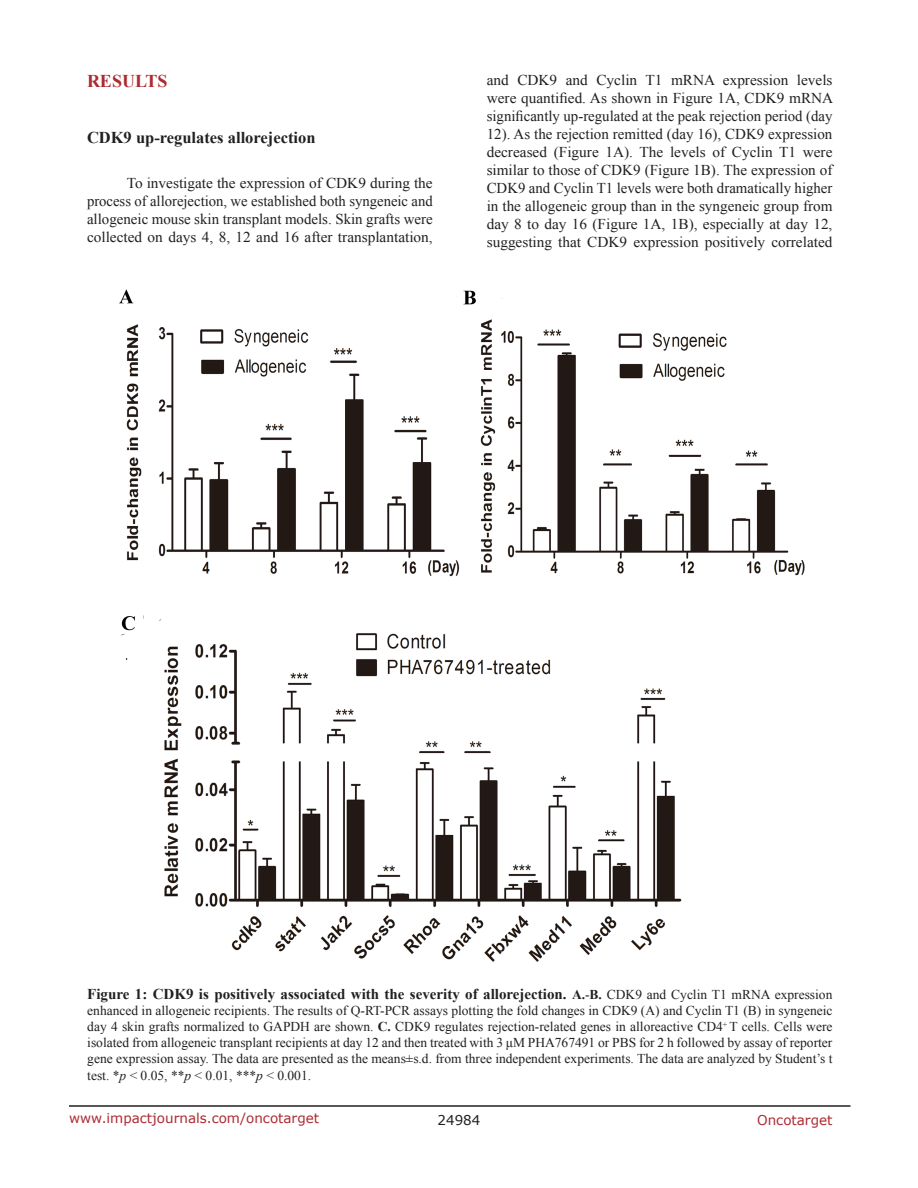
<style>
.page{position:relative;width:918px;height:1188px;background:#fff}
.page>*{position:absolute;margin:0;border:0;box-sizing:border-box;transform-origin:0 0}
.Heading{font:700 18px "Times New Roman";color:#ac2b31}
.SubHeading{font:700 16.5px "Times New Roman";color:#221f22}
.BodyText{font:15px/18px "Times New Roman";color:#221f22;text-align:justify}
.FigureText{font:700 15px "Times New Roman";color:#221f22}
.FigureText-2{font:13.5px/16.2px "Times New Roman";color:#221f22;text-align:justify}
.t1{font:13.5px "Verdana";color:#ac2b31}
.t2{font:13.5px "Verdana";color:#221f22}
.s1{font-size:13.5px}
.s2{font-weight:400;font-size:13.5px}
.s3{font-weight:700}
.s4{font-style:italic}
</style>
<div class="page">
<hr style="left:69px;top:1105px;width:781px;height:2px;background:#231f20">
<img style="left:119px;top:289px;width:685px;height:673px">
<p class="Heading" style="left:87px;top:69px;width:82px">RESULTS</p>
<p class="SubHeading" style="left:87px;top:126px;width:230px">CDK9 up-regulates allorejection</p>
<p class="BodyText" style="left:87px;top:174px;width:347px;text-indent:40px">To investigate the expression of CDK9 during the process of allorejection, we established both syngeneic and allogeneic mouse skin transplant models. Skin grafts were collected on days 4, 8, 12 and 16 after transplantation,</p>
<p class="BodyText" style="left:487px;top:71px;width:348px">and CDK9 and Cyclin T1 mRNA expression levels were quantified. As shown in Figure 1A, CDK9 mRNA significantly up-regulated at the peak rejection period (day 12). As the rejection remitted (day 16), CDK9 expression decreased (Figure 1A). The levels of Cyclin T1 were similar to those of CDK9 (Figure 1B). The expression of CDK9 and Cyclin T1 levels were both dramatically higher in the allogeneic group than in the syngeneic group from day 8 to day 16 (Figure 1A, 1B), especially at day 12, suggesting that CDK9 expression positively correlated</p>
<p class="FigureText" style="left:87px;top:983px;width:747px">Figure 1: CDK9 is positively associated with the severity of allorejection. <span class="s1">A.</span><span class="s2">-</span><span class="s1">B.</span> <span class="s2">CDK9 and Cyclin T1 mRNA expression</span></p>
<p class="FigureText-2" style="left:87px;top:1002px;width:747px">enhanced in allogeneic recipients. The results of Q-RT-PCR assays plotting the fold changes in CDK9 (A) and Cyclin T1 (B) in syngeneic day 4 skin grafts normalized to GAPDH are shown. <span class="s3">C.</span> CDK9 regulates rejection-related genes in alloreactive CD4<sup>+</sup> T cells. Cells were isolated from allogeneic transplant recipients at day 12 and then treated with 3 μM PHA767491 or PBS for 2 h followed by assay of reporter gene expression assay. The data are presented as the means±s.d. from three independent experiments. The data are analyzed by Student’s t test. *<span class="s4">p</span> &lt; 0.05, **<span class="s4">p</span> &lt; 0.01, ***<span class="s4">p</span> &lt; 0.001.</p>
<p class="t1" style="left:69px;top:1109px;width:252px">www.impactjournals.com/oncotarget</p>
<p class="t2" style="left:438px;top:1111px;width:44px">24984</p>
<p class="t1" style="left:757px;top:1111px;width:77px">Oncotarget</p>
</div>
